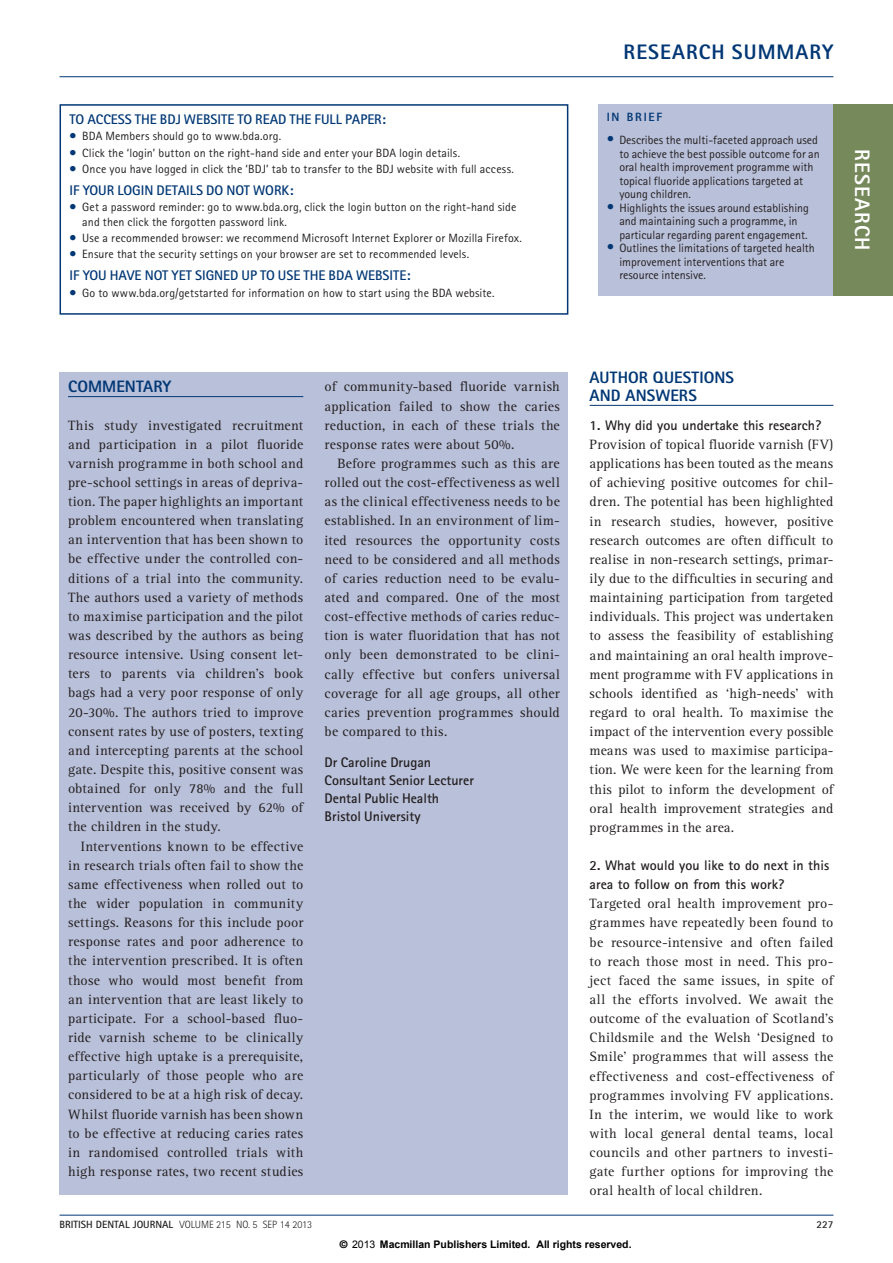
<style>
.page{position:relative;width:893px;height:1263px;background:#fff}
.page>*{position:absolute;margin:0;border:0;box-sizing:border-box;transform-origin:0 0}
.t1{font:800 21px "Rotis Sans Serif Std";letter-spacing:.05em;color:#013775}
._1_BDJ_page_header{font:800 21px "Rotis Sans Serif Std";letter-spacing:.055em;color:#fff}
._1_BDJ_crosshead_1{font:800 16.5px/17.2px "Rotis Sans Serif Std";color:#013775}
._1_BDJ_body_fullout{font:13.95px/19.2px "Rotis Serif Std";letter-spacing:.015em;color:#231f20;text-align:justify}
._1_BDJ_body{font:13.95px/19.2px "Rotis Serif Std";letter-spacing:.025em;color:#231f20;text-align:justify}
._2_BDJ_commentary_bo{font:700 13.95px/18px "Rotis Sans Serif Std";color:#231f20}
._2_BDJ_commentary_bo-2{font:700 13.95px "Rotis Sans Serif Std";color:#013775}
._1_BDJ_in_brief{font:12px/14.2px "Rotis Sans Serif Std 2";letter-spacing:.01em;color:#231f20}
.in_brief{font:12px/13.5px "Rotis Sans Serif Std 2";color:#231f20}
._1_BDJ_mini_strap{font:800 12px "Rotis Sans Serif Std";letter-spacing:.15em;color:#013775}
.t2{font:700 10.5px "Arial";color:#000}
.t3{font:300 10.5px "Rotis Sans Serif Std";color:#231f20}
.t4{font:700 10.5px "Rotis Sans Serif Std";color:#231f20}
.s1{color:#013775}
.s2{font-family:"Rotis Sans Serif Std";font-size:15px;color:#013775}
.s3{font-weight:700}
.s4{font-family:"Helvetica"}
.s5{font-weight:400}
</style>
<div class="page">
<div style="left:60px;top:372px;width:508px;height:823px;background:#b9c0d9"></div>
<hr style="left:68px;top:396px;width:235px;height:1px;background:#013775">
<hr style="left:60px;top:76px;width:773px;height:1px;background:#013775">
<div style="left:60px;top:104px;width:508px;height:211px;border:2px solid #013775"></div>
<div style="left:598px;top:104px;width:295px;height:192px;background:#b9c0d9"></div>
<div style="left:833px;top:104px;width:60px;height:192px;background:#76895b"></div>
<hr style="left:590px;top:405px;width:243px;height:1px;background:#013775">
<hr style="left:60px;top:1215px;width:773px;height:1px;background:#013775">
<p class="_2_BDJ_commentary_bo-2" style="left:70px;top:110px;width:318px">TO ACCESS THE BDJ WEBSITE TO READ THE FULL PAPER:</p>
<p class="_1_BDJ_in_brief" style="left:70px;top:129px;width:213px"><span class="s1">•</span> BDA Members should go to www.bda.org.</p>
<p class="_1_BDJ_in_brief" style="left:70px;top:145px;width:392px"><span class="s1">•</span> Click the ‘login’ button on the right-hand side and enter your BDA login details.</p>
<p class="_1_BDJ_in_brief" style="left:70px;top:162px;width:446px"><span class="s1">•</span> Once you have logged in click the ‘BDJ’ tab to transfer to the BDJ website with full access.</p>
<p class="_2_BDJ_commentary_bo-2" style="left:70px;top:181px;width:225px">IF YOUR LOGIN DETAILS DO NOT WORK:</p>
<p class="_1_BDJ_in_brief" style="left:82px;top:200px;width:436px;text-indent:-13px"><span class="s1">•</span> Get a password reminder: go to www.bda.org, click the login button on the right-hand side and then click the forgotten password link.</p>
<p class="_1_BDJ_in_brief" style="left:70px;top:231px;width:454px"><span class="s1">•</span> Use a recommended browser: we recommend Microsoft Internet Explorer or Mozilla Firefox.</p>
<p class="_1_BDJ_in_brief" style="left:70px;top:247px;width:401px"><span class="s1">•</span> Ensure that the security settings on your browser are set to recommended levels.</p>
<p class="_2_BDJ_commentary_bo-2" style="left:70px;top:267px;width:342px">IF YOU HAVE NOT YET SIGNED UP TO USE THE BDA WEBSITE:</p>
<p class="_1_BDJ_in_brief" style="left:70px;top:285px;width:426px"><span class="s1">•</span> Go to www.bda.org/getstarted for information on how to start using the BDA website.</p>
<p class="t1" style="left:624px;top:39px;width:211px">RESEARCH SUMMARY</p>
<p class="_1_BDJ_mini_strap" style="left:607px;top:109px;width:57px">IN BRIEF</p>
<p class="in_brief" style="left:619px;top:133px;width:202px;text-indent:-13px"><span class="s2">•</span> Describes the multi-faceted approach used to achieve the best possible outcome for an oral health improvement programme with topical fluoride applications targeted at young children.</p>
<p class="in_brief" style="left:619px;top:201px;width:191px;text-indent:-13px"><span class="s2">•</span> Highlights the issues around establishing and maintaining such a programme, in particular regarding parent engagement.</p>
<p class="in_brief" style="left:619px;top:241px;width:197px;text-indent:-13px"><span class="s2">•</span> Outlines the limitations of targeted health improvement interventions that are resource intensive.</p>
<p class="_1_BDJ_page_header" style="left:876px;top:149px;width:103px;rotate:90deg">RESEARCH</p>
<p class="_1_BDJ_crosshead_1" style="left:68px;top:378px;width:105px">COMMENTARY</p>
<p class="_1_BDJ_body_fullout" style="left:68px;top:416px;width:237px">This study investigated recruitment and participation in a pilot fluoride varnish programme in both school and pre-school settings in areas of depriva&shy;tion. The paper highlights an important problem encountered when translating an intervention that has been shown to be effective under the controlled con&shy;ditions of a trial into the community.<br>The authors used a variety of methods to maximise participation and the pilot was described by the authors as being resource intensive. Using consent let&shy;ters to parents via children’s book bags had a very poor response of only 20-30%. The authors tried to improve consent rates by use of posters, texting and intercepting parents at the school gate. Despite this, positive consent was obtained for only 78% and the full intervention was received by 62% of the children in the study.</p>
<p class="_1_BDJ_body" style="left:68px;top:837px;width:237px;text-indent:13px">Interventions known to be effective in research trials often fail to show the same effectiveness when rolled out to the wider population in community settings. Reasons for this include poor response rates and poor adherence to the intervention prescribed. It is often those who would most benefit from an intervention that are least likely to participate. For a school-based fluo&shy;ride varnish scheme to be clinically effective high uptake is a prerequisite, particularly of those people who are considered to be at a high risk of decay.<br>Whilst fluoride varnish has been shown to be effective at reducing caries rates in randomised controlled trials with high response rates, two recent studies</p>
<p class="_1_BDJ_body" style="left:325px;top:378px;width:237px">of community-based fluoride varnish application failed to show the caries reduction, in each of these trials the response rates were about 50%.</p>
<p class="_1_BDJ_body" style="left:325px;top:454px;width:237px;text-indent:13px">Before programmes such as this are rolled out the cost-effectiveness as well as the clinical effectiveness needs to be established. In an environment of lim&shy;ited resources the opportunity costs need to be considered and all methods of caries reduction need to be evalu&shy;ated and compared. One of the most cost-effective methods of caries reduc&shy;tion is water fluoridation that has not only been demonstrated to be clini&shy;cally effective but confers universal coverage for all age groups, all other caries prevention programmes should be compared to this.</p>
<p class="_2_BDJ_commentary_bo" style="left:325px;top:753px;width:151px">Dr Caroline Drugan<br>Consultant Senior Lecturer<br>Dental Public Health<br>Bristol University</p>
<p class="_1_BDJ_crosshead_1" style="left:590px;top:369px;width:146px">AUTHOR QUESTIONS<br>AND ANSWERS</p>
<p class="_2_BDJ_commentary_bo" style="left:590px;top:416px;width:233px">1. Why did you undertake this research?</p>
<p class="_1_BDJ_body_fullout" style="left:590px;top:435px;width:245px">Provision of topical fluoride varnish (FV) applications has been touted as the means of achieving positive outcomes for chil&shy;dren. The potential has been highlighted in research studies, however, positive research outcomes are often difficult to realise in non-research settings, primar&shy;ily due to the difficulties in securing and maintaining participation from targeted individuals. This project was undertaken to assess the feasibility of establishing and maintaining an oral health improve&shy;ment programme with FV applications in schools identified as ‘high-needs’ with regard to oral health. To maximise the impact of the intervention every possible means was used to maximise participa&shy;tion. We were keen for the learning from this pilot to inform the development of oral health improvement strategies and programmes in the area.</p>
<p class="_2_BDJ_commentary_bo" style="left:590px;top:855px;width:241px;line-height:19.2px">2. What would you like to do next in this area to follow on from this work?</p>
<p class="_1_BDJ_body_fullout" style="left:590px;top:894px;width:245px">Targeted oral health improvement pro&shy;grammes have repeatedly been found to be resource-intensive and often failed to reach those most in need. This pro&shy;ject faced the same issues, in spite of all the efforts involved. We await the outcome of the evaluation of Scotland’s Childsmile and the Welsh ‘Designed to Smile’ programmes that will assess the effectiveness and cost-effectiveness of programmes involving FV applications.<br>In the interim, we would like to work with local general dental teams, local councils and other partners to investi&shy;gate further options for improving the oral health of local children.</p>
<p class="t3" style="left:60px;top:1219px;width:254px"><span class="s3">BRITISH DENTAL JOURNAL</span> VOLUME 215 NO. 5 SEP 14 2013</p>
<p class="t4" style="left:816px;top:1218px;width:18px">227</p>
<p class="t2" style="left:340px;top:1237px;width:293px"><span class="s4">©</span> <span class="s5">2013</span> Macmillan Publishers Limited. All rights reserved.</p>
</div>
